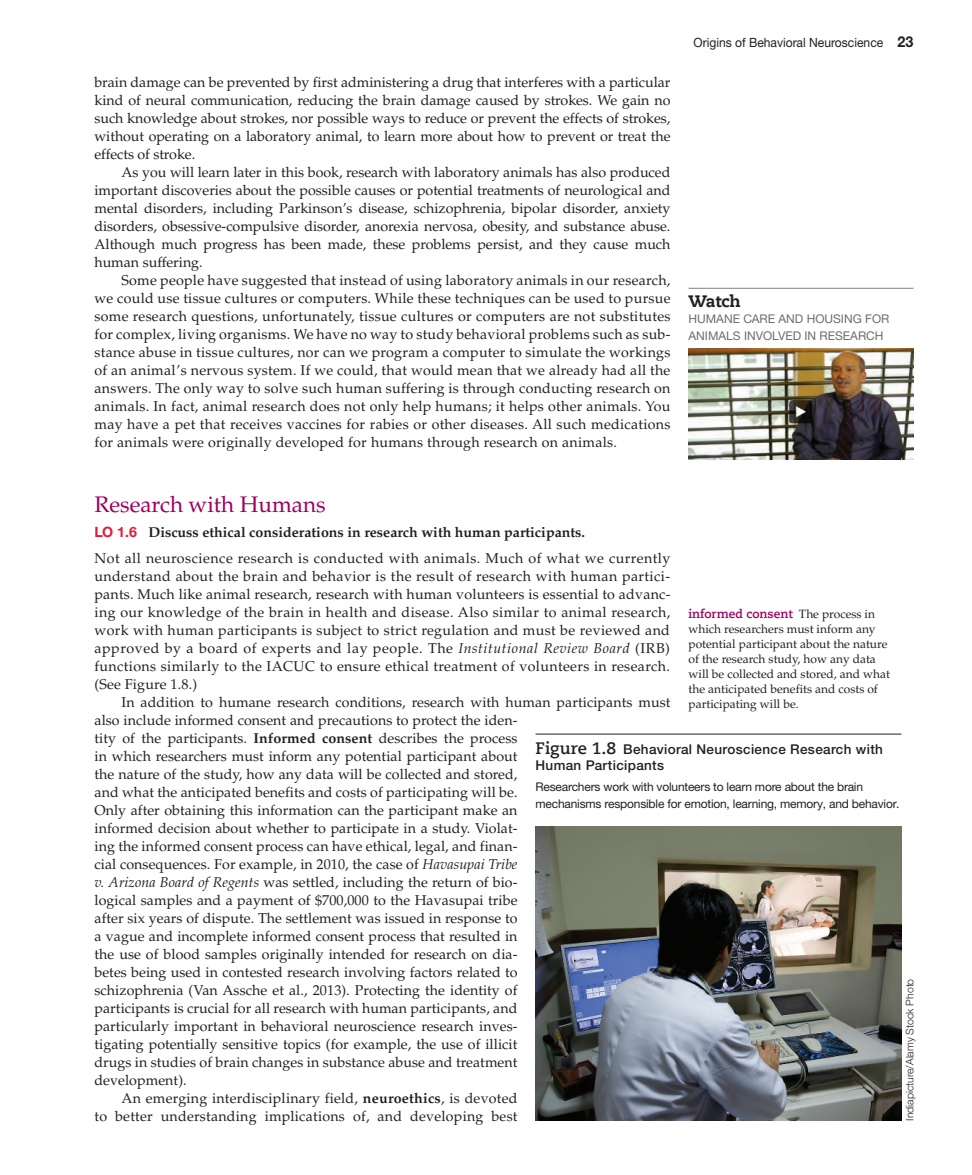
<style>
.page{position:relative;width:972px;height:1175px;background:#fff}
.page>*{position:absolute;margin:0;border:0;box-sizing:border-box;transform-origin:0 0}
.t1{font:22.5px "Palatino LT Pro";color:#9e015e}
.t2{font:800 16.5px "Caecilia Com 85";letter-spacing:-.02em;color:#231f20}
.t3{font:14.25px/18px "Palatino LT Pro";letter-spacing:.005em;color:#231f20;text-align:justify}
.t4{font:14.25px/25.5px "Palatino LT Pro";letter-spacing:.035em;color:#231f20}
.t5{font:500 13.5px/16.5px "Helvetica Neue LTW1 G";letter-spacing:.025em;color:#231f20}
.t6{font:12.75px "Helvetica Neue LTW1 G";color:#231f20;scale:.95 1}
.t7{font:12px/15px "Palatino LT Pro";color:#231f20}
.t8{font:12px/16.5px "Helvetica Neue LTW1 G";letter-spacing:-.015em;color:#231f20}
.t9{font:12px/16.5px "Helvetica Neue LTW1 G";color:#6c6d70}
.t10{font:700 12px "Caecilia Com 75";color:#9e015e}
.t11{font:300 10.5px "Helvetica Neue LTW1 G";color:#231f20}
.s1{font-weight:700;font-size:15px}
.s2{font-family:"Helvetica Neue LTW1 G";font-weight:700;color:#e41c3b}
.s3{font-weight:700}
.s4{font-style:italic}
.s5{font-family:"Palatino LT Pro";font-weight:400;color:#231f20}
.s6{font-family:"Caecilia Com 75";font-weight:700;font-size:16.5px}
</style>
<div class="page">
<img style="left:688px;top:348px;width:226px;height:112px">
<hr style="left:688px;top:288px;width:226px;height:1px;background:#808285">
<img style="left:536px;top:826px;width:366px;height:294px">
<hr style="left:536px;top:733px;width:366px;height:1px;background:#231f20">
<p class="t3" style="left:94px;top:74px;width:578px">brain damage can be prevented by first administering a drug that interferes with a particular kind of neural communication, reducing the brain damage caused by strokes. We gain no such knowledge about strokes, nor possible ways to reduce or prevent the effects of strokes, without operating on a laboratory animal, to learn more about how to prevent or treat the effects of stroke.</p>
<p class="t3" style="left:94px;top:164px;width:578px;text-indent:27px">As you will learn later in this book, research with laboratory animals has also produced important discoveries about the possible causes or potential treatments of neurological and mental disorders, including Parkinson’s disease, schizophrenia, bipolar disorder, anxiety disorders, obsessive-compulsive disorder, anorexia nervosa, obesity, and substance abuse.<br>Although much progress has been made, these problems persist, and they cause much human suffering.</p>
<p class="t3" style="left:94px;top:271px;width:578px;text-indent:27px">Some people have suggested that instead of using laboratory animals in our research, we could use tissue cultures or computers. While these techniques can be used to pursue some research questions, unfortunately, tissue cultures or computers are not substitutes for complex, living organisms. We have no way to study behavioral problems such as sub&shy;stance abuse in tissue cultures, nor can we program a computer to simulate the workings of an animal’s nervous system. If we could, that would mean that we already had all the answers. The only way to solve such human suffering is through conducting research on animals. In fact, animal research does not only help humans; it helps other animals. You may have a pet that receives vaccines for rabies or other diseases. All such medications for animals were originally developed for humans through research on animals.</p>
<p class="t6" style="left:693px;top:34px;width:233px">Origins of Behavioral Neuroscience <span class="s1">23</span></p>
<p class="t2" style="left:688px;top:289px;width:54px">Watch</p>
<p class="t9" style="left:688px;top:310px;width:202px">HUMANE CARE AND HOUSING FOR<br>ANIMALS INVOLVED IN RESEARCH</p>
<h1 class="t1" style="left:94px;top:491px;width:233px">Research with Humans</h1>
<p class="t4" style="left:94px;top:520px;width:578px"><span class="s2">LO 1.6</span> <span class="s3">Discuss ethical considerations in research with human participants.<br></span>Not all neuroscience research is conducted with animals. Much of what we currently</p>
<p class="t3" style="left:94px;top:567px;width:577px">understand about the brain and behavior is the result of research with human partici&shy;pants. Much like animal research, research with human volunteers is essential to advanc&shy;ing our knowledge of the brain in health and disease. Also similar to animal research, work with human participants is subject to strict regulation and must be reviewed and approved by a board of experts and lay people. The <span class="s4">Institutional Review Board</span> (IRB) functions similarly to the IACUC to ensure ethical treatment of volunteers in research. (See Figure 1.8.)</p>
<p class="t3" style="left:122px;top:693px;width:551px">In addition to humane research conditions, research with human participants must</p>
<p class="t3" style="left:94px;top:711px;width:425px">also include informed consent and precautions to protect the iden-</p>
<p class="t3" style="left:94px;top:729px;width:425px">tity of the participants. <span class="s3">Informed consent</span> describes the process</p>
<p class="t3" style="left:94px;top:747px;width:425px">in which researchers must inform any potential participant about</p>
<p class="t3" style="left:94px;top:765px;width:424px">the nature of the study, how any data will be collected and stored,</p>
<p class="t3" style="left:94px;top:783px;width:425px">and what the anticipated benefits and costs of participating will be.</p>
<p class="t3" style="left:94px;top:801px;width:425px">Only after obtaining this information can the participant make an</p>
<p class="t3" style="left:94px;top:819px;width:425px">informed decision about whether to participate in a study. Violat-</p>
<p class="t3" style="left:94px;top:837px;width:425px">ing the informed consent process can have ethical, legal, and finan-</p>
<p class="t3" style="left:94px;top:855px;width:425px">cial consequences. For example, in 2010, the case of <span class="s4">Havasupai Tribe</span></p>
<p class="t3" style="left:94px;top:873px;width:425px"><span class="s4">v. Arizona Board of Regents</span> was settled, including the return of bio-</p>
<p class="t3" style="left:94px;top:891px;width:425px">logical samples and a payment of $700,000 to the Havasupai tribe</p>
<p class="t3" style="left:94px;top:909px;width:425px">after six years of dispute. The settlement was issued in response to</p>
<p class="t3" style="left:94px;top:927px;width:425px">a vague and incomplete informed consent process that resulted in</p>
<p class="t3" style="left:94px;top:945px;width:425px">the use of blood samples originally intended for research on dia-</p>
<p class="t3" style="left:94px;top:963px;width:425px">betes being used in contested research involving factors related to</p>
<p class="t3" style="left:94px;top:981px;width:425px">schizophrenia (Van Assche et al., 2013). Protecting the identity of</p>
<p class="t3" style="left:94px;top:999px;width:425px">participants is crucial for all research with human participants, and</p>
<p class="t3" style="left:94px;top:1017px;width:425px">particularly important in behavioral neuroscience research inves-</p>
<p class="t3" style="left:94px;top:1035px;width:425px">tigating potentially sensitive topics (for example, the use of illicit</p>
<p class="t3" style="left:94px;top:1053px;width:425px">drugs in studies of brain changes in substance abuse and treatment</p>
<p class="t3" style="left:94px;top:1071px;width:94px">development).</p>
<p class="t3" style="left:121px;top:1089px;width:398px">An emerging interdisciplinary field, <span class="s3">neuroethics</span>, is devoted</p>
<p class="t3" style="left:94px;top:1107px;width:425px">to better understanding implications of, and developing best</p>
<p class="t10" style="left:688px;top:605px;width:188px">informed consent <span class="s5">The process in</span></p>
<p class="t7" style="left:688px;top:621px;width:203px">which researchers must inform any potential participant about the nature of the research study, how any data will be collected and stored, and what the anticipated benefits and costs of participating will be.</p>
<p class="t5" style="left:536px;top:741px;width:349px"><span class="s6">Figure 1.8</span> Behavioral Neuroscience Research with<br>Human Participants</p>
<p class="t8" style="left:536px;top:779px;width:365px">Researchers work with volunteers to learn more about the brain mechanisms responsible for emotion, learning, memory, and behavior.</p>
<p class="t11" style="left:903px;top:1120px;width:144px;rotate:-90deg">Indiapicture/Alamy Stock Photo</p>
</div>
